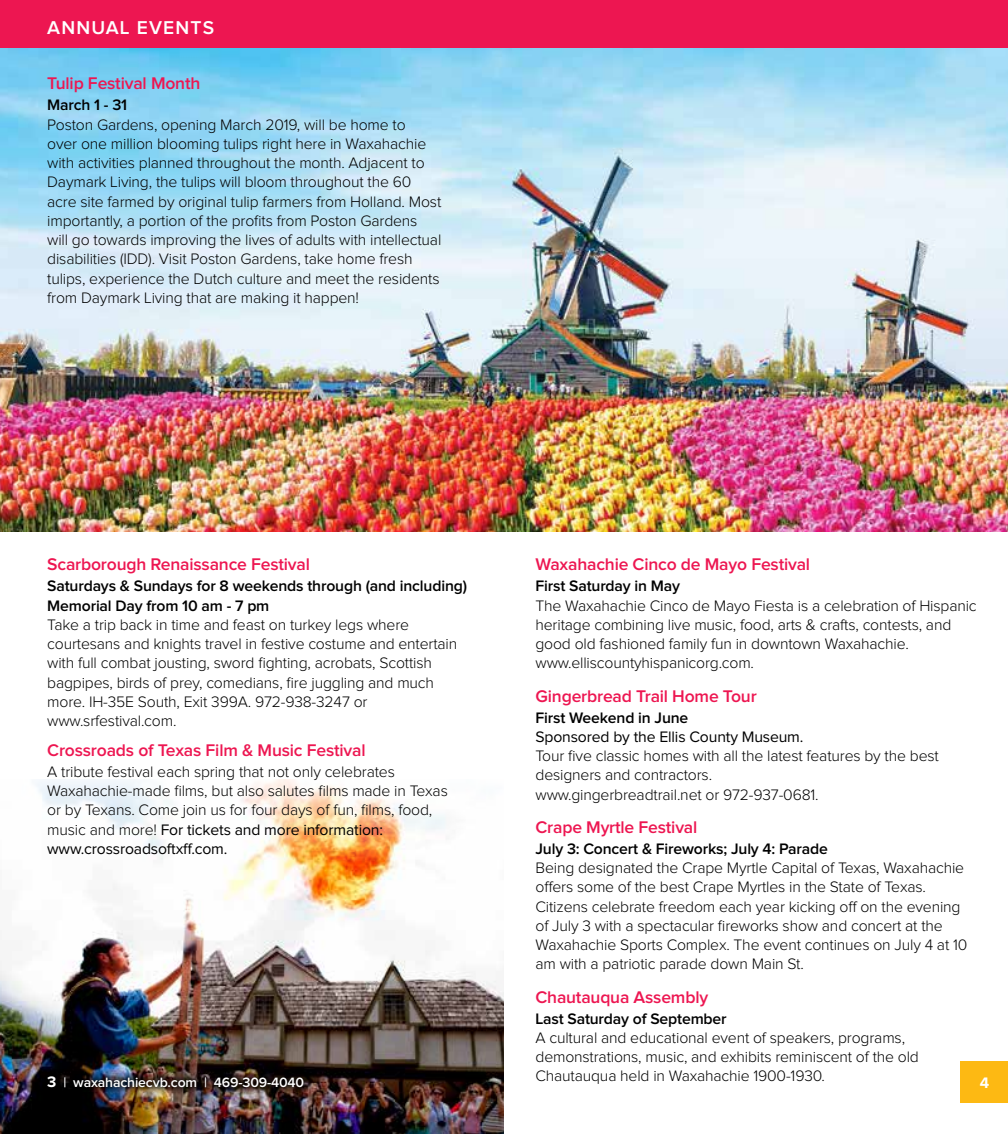
<style>
.page{position:relative;width:1008px;height:1134px;background:#fff}
.page>*{position:absolute;margin:0;border:0;box-sizing:border-box;transform-origin:0 0}
.t1{font:600 19.25px "Proxima Nova";letter-spacing:.06em;color:#fff}
.t2{font:600 17.5px "Proxima Nova";letter-spacing:-.01em;color:#ed1651}
.t3{font:300 15.75px/19.2px "Proxima Nova";letter-spacing:-.01em;color:#000}
.t4{font:600 15.75px/19.2px "Proxima Nova";letter-spacing:-.01em;color:#000}
.t5{font:15.75px "Proxima Nova";letter-spacing:-.01em;color:#000}
.t6{font:700 15.75px "Proxima Nova";color:#fff}
.t7{font:600 14px "Proxima Nova";letter-spacing:-.01em;color:#fff}
.s1{font-weight:400}
.s2{font-weight:700;font-size:15.75px}
</style>
<div class="page">
<img style="left:0;top:780px;width:504px;height:354px">
<img style="left:0;top:47px;width:1008px;height:485px">
<div style="left:0;top:0;width:504px;height:47px;background:#ed1651"></div>
<div style="left:504px;top:0;width:504px;height:47px;background:#ed1651"></div>
<div style="left:961px;top:1061px;width:47px;height:41px;background:#fdb913"></div>
<div style="left:39px;top:1067px;width:274px;height:29px;background:#000;opacity:.75"></div>
<p class="t1" style="left:47px;top:19px;width:168px">ANNUAL EVENTS</p>
<p class="t2" style="left:47px;top:76px;width:155px">Tulip Festival Month</p>
<p class="t4" style="left:47px;top:96px;width:82px">March 1 - 31</p>
<p class="t3" style="left:47px;top:115px;width:396px">Poston Gardens, opening March 2019, will be home to<br>over one million blooming tulips right here in Waxahachie with activities planned throughout the month. Adjacent to Daymark Living, the tulips will bloom throughout the 60 acre site farmed by original tulip farmers from Holland. Most importantly, a portion of the profits from Poston Gardens will go towards improving the lives of adults with intellectual disabilities (IDD). Visit Poston Gardens, take home fresh tulips, experience the Dutch culture and meet the residents from Daymark Living that are making it happen!</p>
<p class="t2" style="left:47px;top:556px;width:264px">Scarborough Renaissance Festival</p>
<p class="t4" style="left:47px;top:577px;width:421px">Saturdays &amp; Sundays for 8 weekends through (and including)<br>Memorial Day from 10 am - 7 pm</p>
<p class="t3" style="left:47px;top:616px;width:412px">Take a trip back in time and feast on turkey legs where courtesans and knights travel in festive costume and entertain with full combat jousting, sword fighting, acrobats, Scottish bagpipes, birds of prey, comedians, fire juggling and much more. IH-35E South, Exit 399A. 972-938-3247 or www.srfestival.com.</p>
<p class="t2" style="left:47px;top:742px;width:320px">Crossroads of Texas Film &amp; Music Festival</p>
<p class="t3" style="left:47px;top:763px;width:402px">A tribute festival each spring that not only celebrates Waxahachie-made films, but also salutes films made in Texas or by Texans. Come join us for four days of fun, films, food, music and more! <span class="s1">For tickets and more information: www.crossroadsoftxff.com.</span></p>
<p class="t2" style="left:536px;top:556px;width:276px">Waxahachie Cinco de Mayo Festival</p>
<p class="t4" style="left:536px;top:577px;width:146px">First Saturday in May</p>
<p class="t3" style="left:536px;top:596px;width:443px">The Waxahachie Cinco de Mayo Fiesta is a celebration of Hispanic heritage combining live music, food, arts &amp; crafts, contests, and good old fashioned family fun in downtown Waxahachie. www.elliscountyhispanicorg.com.</p>
<p class="t2" style="left:536px;top:688px;width:223px">Gingerbread Trail Home Tour</p>
<p class="t4" style="left:536px;top:708px;width:154px">First Weekend in June</p>
<p class="t5" style="left:536px;top:729px;width:270px">Sponsored by the Ellis County Museum.</p>
<p class="t3" style="left:536px;top:747px;width:405px">Tour five classic homes with all the latest features by the best designers and contractors.<br>www.gingerbreadtrail.net or 972-937-0681.</p>
<p class="t2" style="left:536px;top:819px;width:163px">Crape Myrtle Festival</p>
<p class="t4" style="left:536px;top:840px;width:294px">July 3: Concert &amp; Fireworks; July 4: Parade</p>
<p class="t3" style="left:536px;top:859px;width:433px">Being designated the Crape Myrtle Capital of Texas, Waxahachie offers some of the best Crape Myrtles in the State of Texas.<br>Citizens celebrate freedom each year kicking off on the evening of July 3 with a spectacular fireworks show and concert at the Waxahachie Sports Complex. The event continues on July 4 at 10 am with a patriotic parade down Main St.</p>
<p class="t2" style="left:536px;top:989px;width:174px">Chautauqua Assembly</p>
<p class="t4" style="left:536px;top:1009px;width:193px">Last Saturday of September</p>
<p class="t3" style="left:536px;top:1029px;width:385px">A cultural and educational event of speakers, programs, demonstrations, music, and exhibits reminiscent of the old<br>Chautauqua held in Waxahachie 1900-1930.</p>
<p class="t7" style="left:47px;top:1076px;width:259px"><span class="s2">3</span> | waxahachiecvb.com | 469-309-4040</p>
<p class="t6" style="left:980px;top:1075px;width:11px">4</p>
</div>
